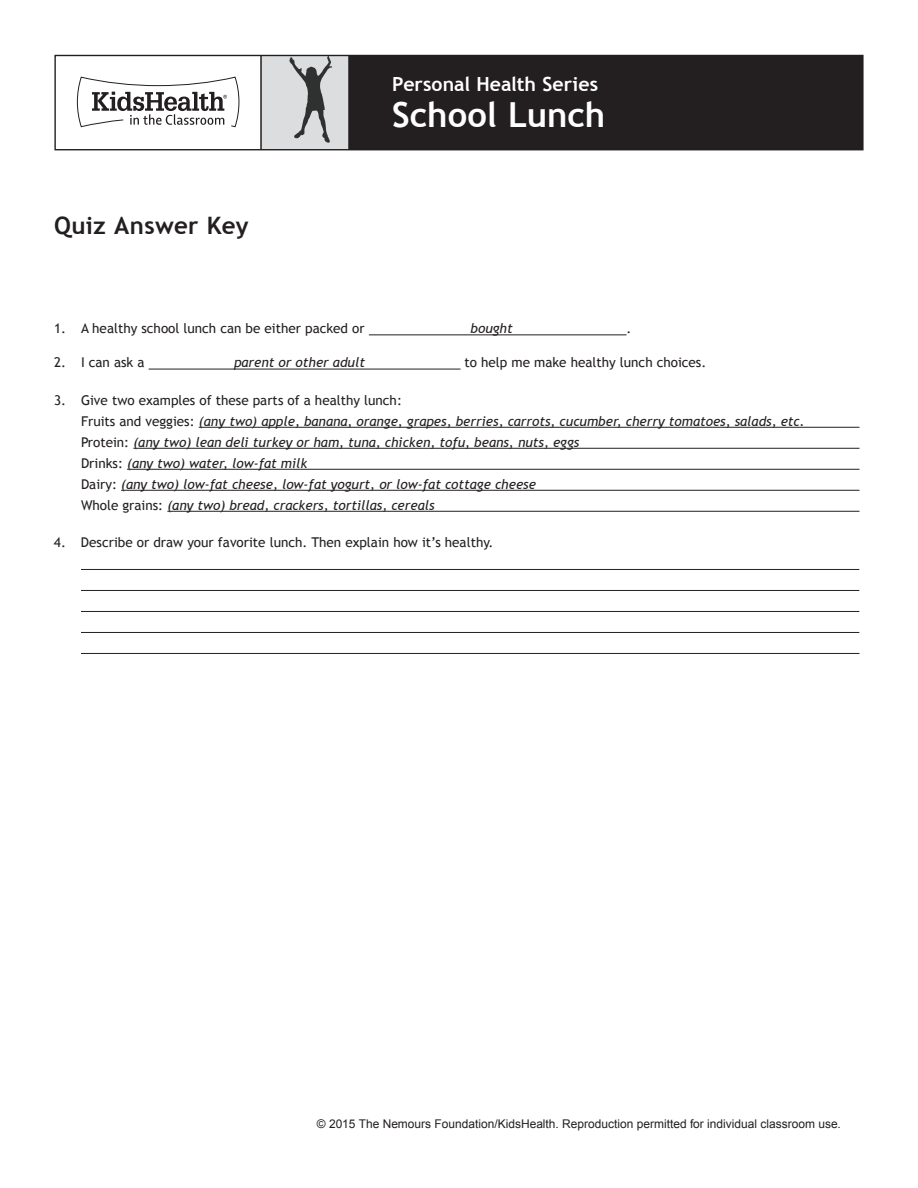
<style>
.page{position:relative;width:918px;height:1188px;background:#fff}
.page>*{position:absolute;margin:0;border:0;box-sizing:border-box;transform-origin:0 0}
.t1{font:700 34.5px "Trebuchet MS";color:#fff}
.t2{font:700 24px "Trebuchet MS";letter-spacing:.015em;color:#231f20}
.t3{font:700 19.5px "Trebuchet MS";color:#fff}
.t4{font:italic 13.5px/21px "Trebuchet MS";color:#231f20}
.t5{font:13.5px "Trebuchet MS";color:#231f20}
.t6{font:12px "Arial";color:#231f20}
.s1{font-style:normal}
</style>
<div class="page">
<div style="left:261px;top:55px;width:88px;height:95px;background:#dcdddf"></div>
<div style="left:349px;top:55px;width:513px;height:95px;background:#231f20"></div>
<svg style="left:76px;top:76px;width:164px;height:52px"></svg>
<hr style="left:348px;top:55px;width:2px;height:95px;background:#231f20">
<hr style="left:260px;top:55px;width:2px;height:95px;background:#231f20">
<div style="left:54px;top:55px;width:810px;height:95px;border:1px solid #231f20"></div>
<svg style="left:289px;top:56px;width:44px;height:87px"></svg>
<hr style="left:369px;top:334px;width:258px;height:1px;background:#231f20">
<hr style="left:149px;top:369px;width:312px;height:1px;background:#231f20">
<hr style="left:199px;top:427px;width:661px;height:1px;background:#231f20">
<hr style="left:133px;top:448px;width:727px;height:1px;background:#231f20">
<hr style="left:127px;top:469px;width:733px;height:1px;background:#231f20">
<hr style="left:121px;top:490px;width:739px;height:1px;background:#231f20">
<hr style="left:167px;top:511px;width:693px;height:1px;background:#231f20">
<hr style="left:81px;top:569px;width:778px;height:1px;background:#231f20">
<hr style="left:81px;top:590px;width:778px;height:1px;background:#231f20">
<hr style="left:81px;top:611px;width:778px;height:1px;background:#231f20">
<hr style="left:81px;top:632px;width:778px;height:1px;background:#231f20">
<hr style="left:81px;top:653px;width:779px;height:1px;background:#231f20">
<h2 class="t2" style="left:54px;top:210px;width:196px">Quiz Answer Key</h2>
<h3 class="t3" style="left:392px;top:71px;width:207px">Personal Health Series</h3>
<h1 class="t1" style="left:392px;top:93px;width:215px">School Lunch</h1>
<p class="t5" style="left:54px;top:320px;width:312px">1. A healthy school lunch can be either packed or</p>
<p class="t4" style="left:471px;top:318px;width:44px">bought</p>
<p class="t5" style="left:627px;top:320px;width:6px">.</p>
<p class="t5" style="left:54px;top:355px;width:92px">2. I can ask a</p>
<p class="t4" style="left:234px;top:352px;width:133px">parent or other adult</p>
<p class="t5" style="left:465px;top:355px;width:243px">to help me make healthy lunch choices.</p>
<p class="t4" style="left:81px;top:389px;width:725px;text-indent:-27px"><span class="s1">3. Give two examples of these parts of a healthy lunch:<br>Fruits and veggies:</span> (any two) apple, banana, orange, grapes, berries, carrots, cucumber, cherry tomatoes, salads, etc.<br><span class="s1">Protein:</span> (any two) lean deli turkey or ham, tuna, chicken, tofu, beans, nuts, eggs<br><span class="s1">Drinks:</span> (any two) water, low-fat milk<br><span class="s1">Dairy:</span> (any two) low-fat cheese, low-fat yogurt, or low-fat cottage cheese<br><span class="s1">Whole grains:</span> (any two) bread, crackers, tortillas, cereals</p>
<p class="t5" style="left:54px;top:534px;width:441px">4. Describe or draw your favorite lunch. Then explain how it’s healthy.</p>
<p class="t6" style="left:317px;top:1116px;width:526px">© 2015 The Nemours Foundation/KidsHealth. Reproduction permitted for individual classroom use.</p>
</div>
